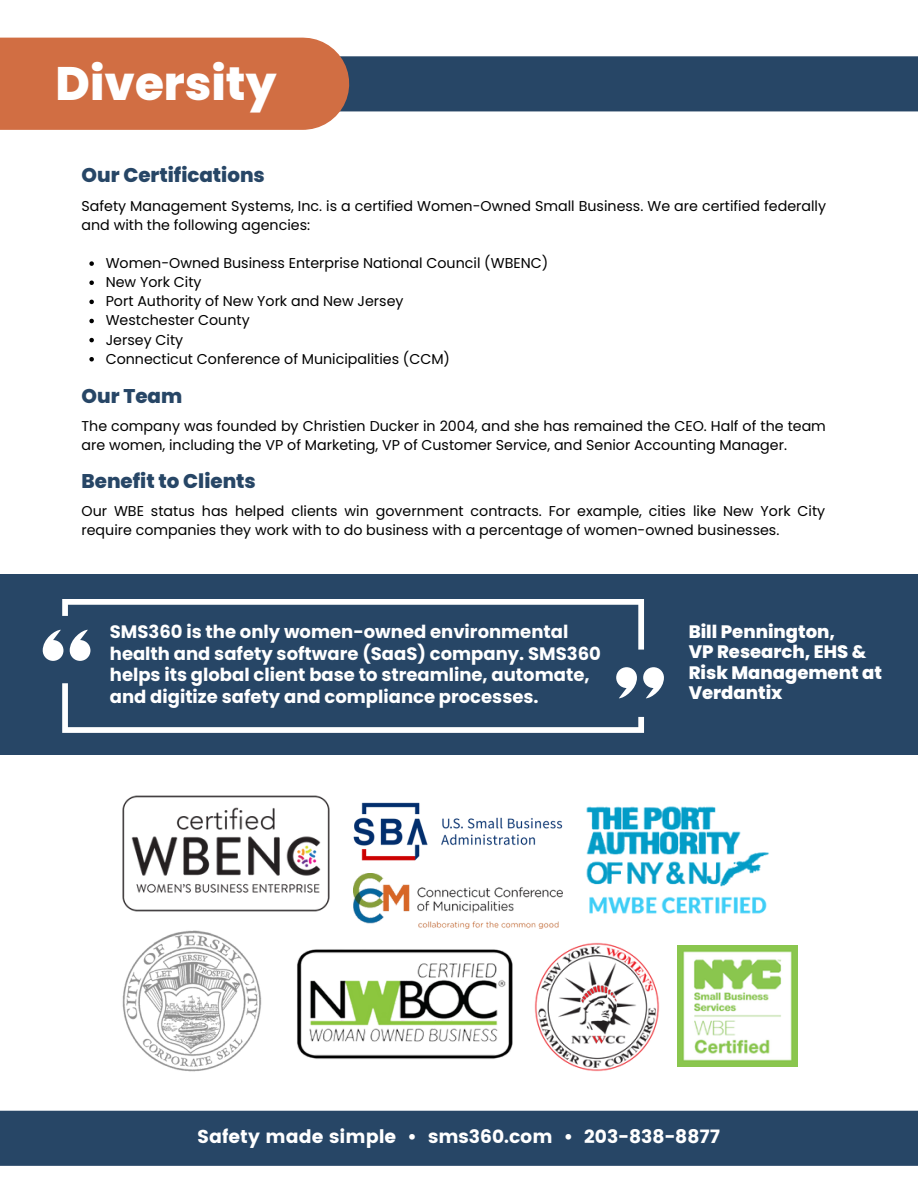
<style>
.page{position:relative;width:918px;height:1188px;background:#fff}
.page>*{position:absolute;margin:0;border:0;box-sizing:border-box;transform-origin:0 0}
.t1{font:800 46.95px "Poppins";color:#fff}
.t2{font:800 19.8px "Poppins";color:#274666}
.t3{font:18.6px "Poppins";color:#fff}
.t4{font:700 18px/21.3px "Poppins";color:#fff}
.t5{font:800 18px/20.2px "Poppins";color:#fff}
.t6{font:14.25px/19.2px "Poppins";color:#000}
</style>
<div class="page">
<div style="left:0;top:56px;width:918px;height:55px;background:#274666"></div>
<div style="left:0;top:38px;width:303px;height:92px;background:#d16e43"></div>
<div style="left:0;top:1111px;width:918px;height:55px;background:#274666"></div>
<img style="left:586px;top:806px;width:183px;height:108px">
<img style="left:678px;top:946px;width:120px;height:120px">
<img style="left:297px;top:949px;width:216px;height:110px">
<img style="left:122px;top:930px;width:140px;height:142px">
<img style="left:353px;top:802px;width:209px;height:59px">
<img style="left:353px;top:874px;width:209px;height:55px">
<img style="left:122px;top:795px;width:208px;height:117px">
<img style="left:535px;top:942px;width:125px;height:130px">
<div style="left:0;top:574px;width:918px;height:181px;background:#274666"></div>
<svg style="left:43px;top:599px;width:601px;height:62px"></svg>
<svg style="left:62px;top:667px;width:602px;height:66px"></svg>
<svg style="left:89px;top:261px;width:5px;height:5px"></svg>
<svg style="left:89px;top:280px;width:5px;height:5px"></svg>
<svg style="left:89px;top:300px;width:5px;height:4px"></svg>
<svg style="left:89px;top:319px;width:5px;height:4px"></svg>
<svg style="left:89px;top:338px;width:5px;height:4px"></svg>
<svg style="left:89px;top:357px;width:5px;height:4px"></svg>
<p class="t1" style="left:56px;top:50px;width:222px">Diversity</p>
<p class="t2" style="left:82px;top:161px;width:185px">Our Certifications</p>
<p class="t6" style="left:82px;top:196px;width:746px">Safety Management Systems, Inc. is a certified Women-Owned Small Business. We are certified federally and with the following agencies:</p>
<p class="t6" style="left:106px;top:254px;width:444px">Women-Owned Business Enterprise National Council (WBENC)</p>
<p class="t6" style="left:106px;top:273px;width:97px">New York City</p>
<p class="t6" style="left:106px;top:292px;width:299px">Port Authority of New York and New Jersey</p>
<p class="t6" style="left:106px;top:311px;width:146px">Westchester County</p>
<p class="t6" style="left:106px;top:330px;width:79px">Jersey City</p>
<p class="t6" style="left:106px;top:349px;width:346px">Connecticut Conference of Municipalities (CCM)</p>
<p class="t2" style="left:82px;top:382px;width:102px">Our Team</p>
<p class="t6" style="left:82px;top:417px;width:746px">The company was founded by Christien Ducker in 2004, and she has remained the CEO. Half of the team are women, including the VP of Marketing, VP of Customer Service, and Senior Accounting Manager.</p>
<p class="t2" style="left:82px;top:467px;width:176px">Benefit to Clients</p>
<p class="t6" style="left:82px;top:501px;width:745px">Our WBE status has helped clients win government contracts. For example, cities like New York City require companies they work with to do business with a percentage of women-owned businesses.</p>
<p class="t4" style="left:110px;top:622px;width:493px">SMS360 is the only women-owned environmental health and safety software (SaaS) company. SMS360 helps its global client base to streamline, automate, and digitize safety and compliance processes.</p>
<p class="t5" style="left:689px;top:622px;width:148px">Bill Pennington,</p>
<p class="t5" style="left:689px;top:642px;width:195px">VP Research, EHS &amp;<br>Risk Management at<br>Verdantix</p>
<p class="t3" style="left:197px;top:1126px;width:525px">Safety made simple • sms360.com • 203-838-8877</p>
</div>
